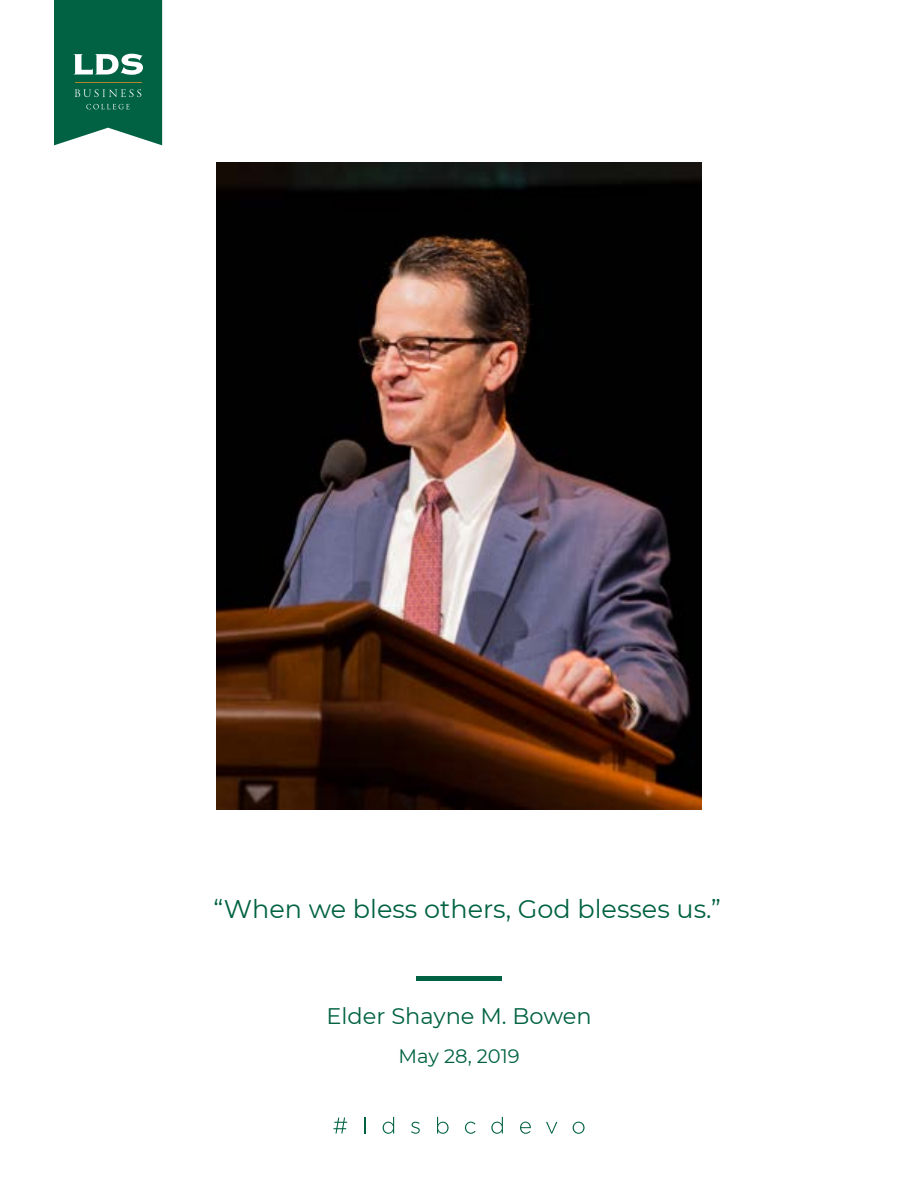
<style>
.page{position:relative;width:918px;height:1188px;background:#fff}
.page>*{position:absolute;margin:0;border:0;box-sizing:border-box;transform-origin:0 0}
.t1{font:25.5px "Montserrat";color:#006242}
.t2{font:22.5px "Montserrat";color:#006242}
.t3{font:19.5px "Montserrat";color:#006242}
</style>
<div class="page">
<svg style="left:333px;top:1118px;width:14px;height:16px"></svg>
<svg style="left:364px;top:1117px;width:1px;height:17px"></svg>
<svg style="left:383px;top:1117px;width:11px;height:17px"></svg>
<svg style="left:411px;top:1122px;width:9px;height:12px"></svg>
<svg style="left:437px;top:1117px;width:12px;height:17px"></svg>
<svg style="left:465px;top:1122px;width:11px;height:12px"></svg>
<svg style="left:491px;top:1117px;width:12px;height:17px"></svg>
<svg style="left:520px;top:1122px;width:11px;height:12px"></svg>
<svg style="left:546px;top:1122px;width:11px;height:12px"></svg>
<svg style="left:573px;top:1122px;width:12px;height:12px"></svg>
<svg style="left:54px;top:0;width:108px;height:145px;background:#1e7458"></svg>
<hr style="left:75px;top:82px;width:67px;height:1px;background:#ae842d">
<img style="left:216px;top:162px;width:486px;height:648px">
<hr style="left:416px;top:977px;width:86px;height:4px;background:#006242">
<p class="t1" style="left:213px;top:891px;width:509px">“When we bless others, God blesses us.”</p>
<p class="t2" style="left:327px;top:1001px;width:267px">Elder Shayne M. Bowen</p>
<p class="t3" style="left:398px;top:1043px;width:123px">May 28, 2019</p>
</div>
